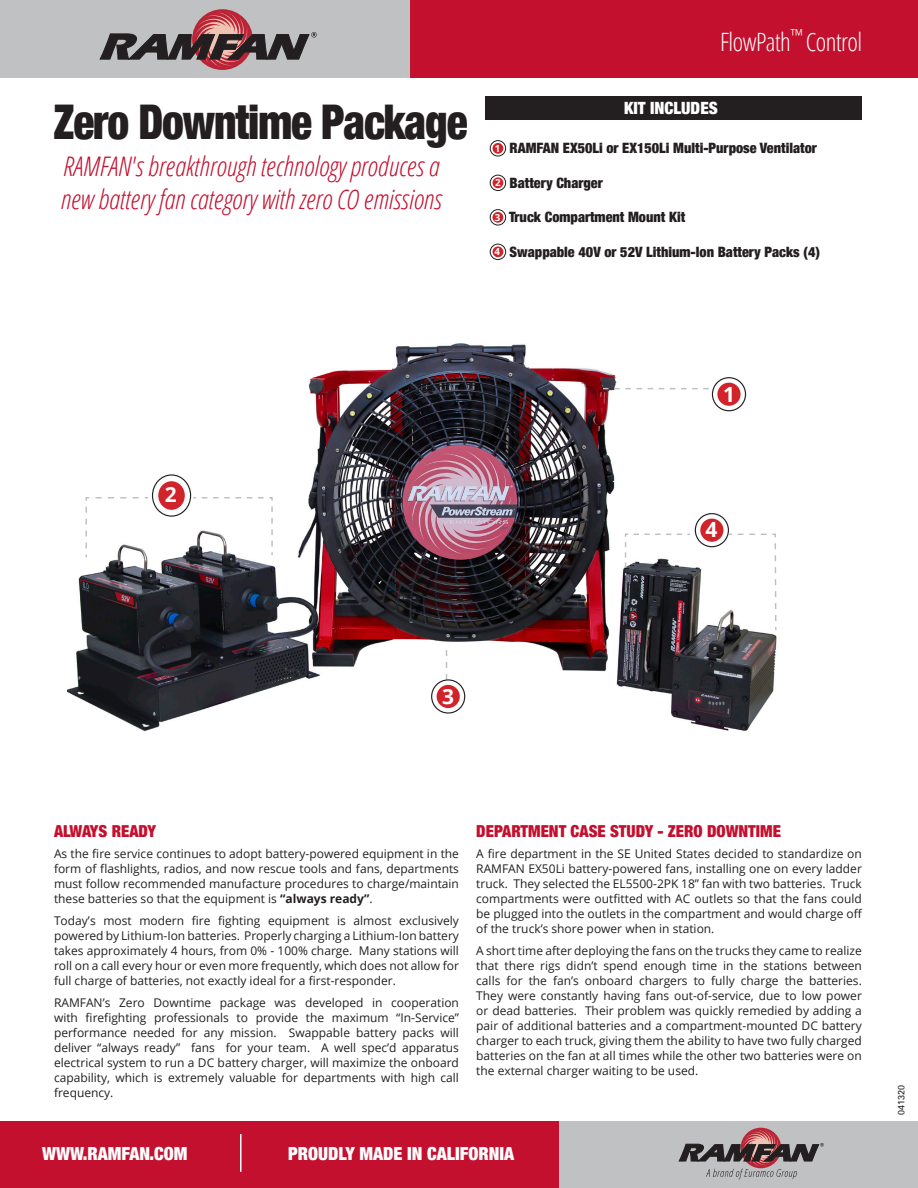
<style>
.page{position:relative;width:918px;height:1188px;background:#fff}
.page>*{position:absolute;margin:0;border:0;box-sizing:border-box;transform-origin:0 0}
.t1{font:900 condensed 47.85px "Helvetica Neue";letter-spacing:-.025em;color:#231f20;scale:.91 1}
.t2{font:italic 300 condensed 27px/32.4px "Open Sans";color:#c3102f}
.t3{font:300 condensed 25.2px "Open Sans";letter-spacing:-.02em;color:#fff}
.t4{font:700 20.85px "Open Sans";color:#fff}
.t5{font:900 condensed 18px "Helvetica Neue";color:#fff}
.t6{font:900 condensed 16.8px "Helvetica Neue";color:#fff}
.t7{font:900 condensed 16.5px "Helvetica Neue";color:#c3102f}
.t8{font:900 condensed 14.25px "Helvetica Neue";color:#231f20}
.t9{font:12px/15px "Open Sans";color:#231f20;text-align:justify}
.t10{font:700 9.75px "Open Sans";color:#fff}
.t11{font:9px "Zurich BT";color:#231f20}
.s1{font-weight:700}
</style>
<div class="page">
<div style="left:0;top:0;width:410px;height:78px;background:#c0c1c3"></div>
<div style="left:410px;top:0;width:508px;height:78px;background:#c3102f"></div>
<svg style="left:192px;top:9px;width:61px;height:61px"></svg>
<svg style="left:100px;top:12px;width:217px;height:55px"></svg>
<img style="left:67px;top:343px;width:710px;height:389px">
<svg style="left:192px;top:496px;width:82px;height:61px"></svg>
<svg style="left:85px;top:496px;width:64px;height:63px"></svg>
<svg style="left:153px;top:475px;width:38px;height:41px"></svg>
<div style="left:152px;top:474px;width:39px;height:43px;border:1px solid #231f20;border-radius:50%"></div>
<div style="left:158px;top:481px;width:27px;height:29px;background:#d1232a;border-radius:50%"></div>
<svg style="left:446px;top:650px;width:1px;height:29px"></svg>
<svg style="left:432px;top:680px;width:33px;height:33px"></svg>
<div style="left:431px;top:679px;width:34px;height:35px;border:1px solid #231f20;border-radius:50%"></div>
<div style="left:437px;top:685px;width:23px;height:23px;background:#d1232a;border-radius:50%"></div>
<svg style="left:695px;top:514px;width:33px;height:33px"></svg>
<div style="left:695px;top:513px;width:34px;height:34px;border:1px solid #231f20;border-radius:50%"></div>
<div style="left:700px;top:519px;width:23px;height:23px;background:#d1232a;border-radius:50%"></div>
<svg style="left:712px;top:378px;width:34px;height:33px"></svg>
<div style="left:712px;top:377px;width:34px;height:34px;border:1px solid #231f20;border-radius:50%"></div>
<div style="left:717px;top:383px;width:24px;height:23px;background:#d1232a;border-radius:50%"></div>
<svg style="left:603px;top:388px;width:106px;height:1px"></svg>
<svg style="left:728px;top:533px;width:49px;height:98px"></svg>
<svg style="left:624px;top:533px;width:68px;height:44px"></svg>
<div style="left:485px;top:96px;width:377px;height:24px;background:#231f20"></div>
<div style="left:559px;top:1121px;width:359px;height:67px;background:#c0c1c3"></div>
<div style="left:0;top:1121px;width:559px;height:67px;background:#c3102f"></div>
<hr style="left:240px;top:1134px;width:2px;height:38px;background:#fff">
<div style="left:741px;top:1128px;width:40px;height:40px;background:#bb2436;border-radius:50%"></div>
<svg style="left:679px;top:1130px;width:145px;height:49px"></svg>
<svg style="left:490px;top:141px;width:16px;height:15px"></svg>
<div style="left:490px;top:140px;width:16px;height:16px;border:1px solid #231f20;border-radius:50%"></div>
<div style="left:493px;top:143px;width:10px;height:11px;background:#d1232a;border-radius:50%"></div>
<svg style="left:490px;top:175px;width:16px;height:16px"></svg>
<div style="left:490px;top:175px;width:16px;height:16px;border:1px solid #231f20;border-radius:50%"></div>
<div style="left:493px;top:177px;width:10px;height:11px;background:#d1232a;border-radius:50%"></div>
<svg style="left:490px;top:210px;width:16px;height:15px"></svg>
<div style="left:490px;top:209px;width:16px;height:16px;border:1px solid #231f20;border-radius:50%"></div>
<div style="left:493px;top:212px;width:10px;height:11px;background:#d1232a;border-radius:50%"></div>
<svg style="left:490px;top:244px;width:16px;height:16px"></svg>
<div style="left:490px;top:244px;width:16px;height:16px;border:1px solid #231f20;border-radius:50%"></div>
<div style="left:493px;top:246px;width:10px;height:11px;background:#d1232a;border-radius:50%"></div>
<p class="t1" style="left:54px;top:83px;width:457px">Zero Downtime Package</p>
<p class="t2" style="left:60px;top:149px;width:383px">RAMFAN's breakthrough technology produces a new battery fan category with zero CO emissions</p>
<h3 class="t3" style="left:720px;top:25px;width:144px">FlowPath<sup>™</sup> Control</h3>
<p class="t6" style="left:624px;top:94px;width:95px">KIT INCLUDES</p>
<p class="t10" style="left:495px;top:141px;width:7px">1</p>
<p class="t8" style="left:510px;top:137px;width:309px">RAMFAN EX50Li or EX150Li Multi-Purpose Ventilator</p>
<p class="t10" style="left:495px;top:176px;width:7px">2</p>
<p class="t8" style="left:510px;top:171px;width:95px">Battery Charger</p>
<p class="t10" style="left:495px;top:210px;width:7px">3</p>
<p class="t8" style="left:509px;top:206px;width:178px">Truck Compartment Mount Kit</p>
<p class="t10" style="left:494px;top:245px;width:7px">4</p>
<p class="t8" style="left:510px;top:240px;width:312px">Swappable 40V or 52V Lithium-Ion Battery Packs (4)</p>
<p class="t4" style="left:165px;top:479px;width:13px">2</p>
<p class="t4" style="left:723px;top:380px;width:13px">1</p>
<p class="t4" style="left:705px;top:515px;width:13px">4</p>
<p class="t4" style="left:442px;top:682px;width:13px">3</p>
<p class="t7" style="left:54px;top:817px;width:104px">ALWAYS READY</p>
<p class="t9" style="left:54px;top:846px;width:407px">As the fire service continues to adopt battery-powered equipment in the form of flashlights, radios, and now rescue tools and fans, departments must follow recommended manufacture procedures to charge/maintain these batteries so that the equipment is <span class="s1">“always ready”</span>.</p>
<p class="t9" style="left:54px;top:913px;width:407px">Today’s most modern fire fighting equipment is almost exclusively powered by Lithium-Ion batteries. Properly charging a Lithium-Ion battery takes approximately 4 hours, from 0% - 100% charge. Many stations will roll on a call every hour or even more frequently, which does not allow for full charge of batteries, not exactly ideal for a first-responder.</p>
<p class="t9" style="left:54px;top:995px;width:407px">RAMFAN’s Zero Downtime package was developed in cooperation with firefighting professionals to provide the maximum “In-Service” performance needed for any mission. Swappable battery packs will deliver “always ready” fans for your team. A well spec’d apparatus electrical system to run a DC battery charger, will maximize the onboard capability, which is extremely valuable for departments with high call frequency.</p>
<p class="t7" style="left:476px;top:817px;width:306px">DEPARTMENT CASE STUDY - ZERO DOWNTIME</p>
<p class="t9" style="left:476px;top:846px;width:387px">A fire department in the SE United States decided to standardize on RAMFAN EX50Li battery-powered fans, installing one on every ladder truck. They selected the EL5500-2PK 18” fan with two batteries. Truck compartments were outfitted with AC outlets so that the fans could be plugged into the outlets in the compartment and would charge off of the truck’s shore power when in station.</p>
<p class="t9" style="left:476px;top:943px;width:387px">A short time after deploying the fans on the trucks they came to realize that there rigs didn’t spend enough time in the stations between calls for the fan’s onboard chargers to fully charge the batteries.<br>They were constantly having fans out-of-service, due to low power or dead batteries. Their problem was quickly remedied by adding a pair of additional batteries and a compartment-mounted DC battery charger to each truck, giving them the ability to have two fully charged batteries on the fan at all times while the other two batteries were on the external charger waiting to be used.</p>
<h3 class="t5" style="left:42px;top:1139px;width:147px">WWW.RAMFAN.COM</h3>
<h3 class="t5" style="left:288px;top:1139px;width:227px">PROUDLY MADE IN CALIFORNIA</h3>
<p class="t11" style="left:896px;top:1115px;width:31px;rotate:-90deg">041320</p>
</div>
